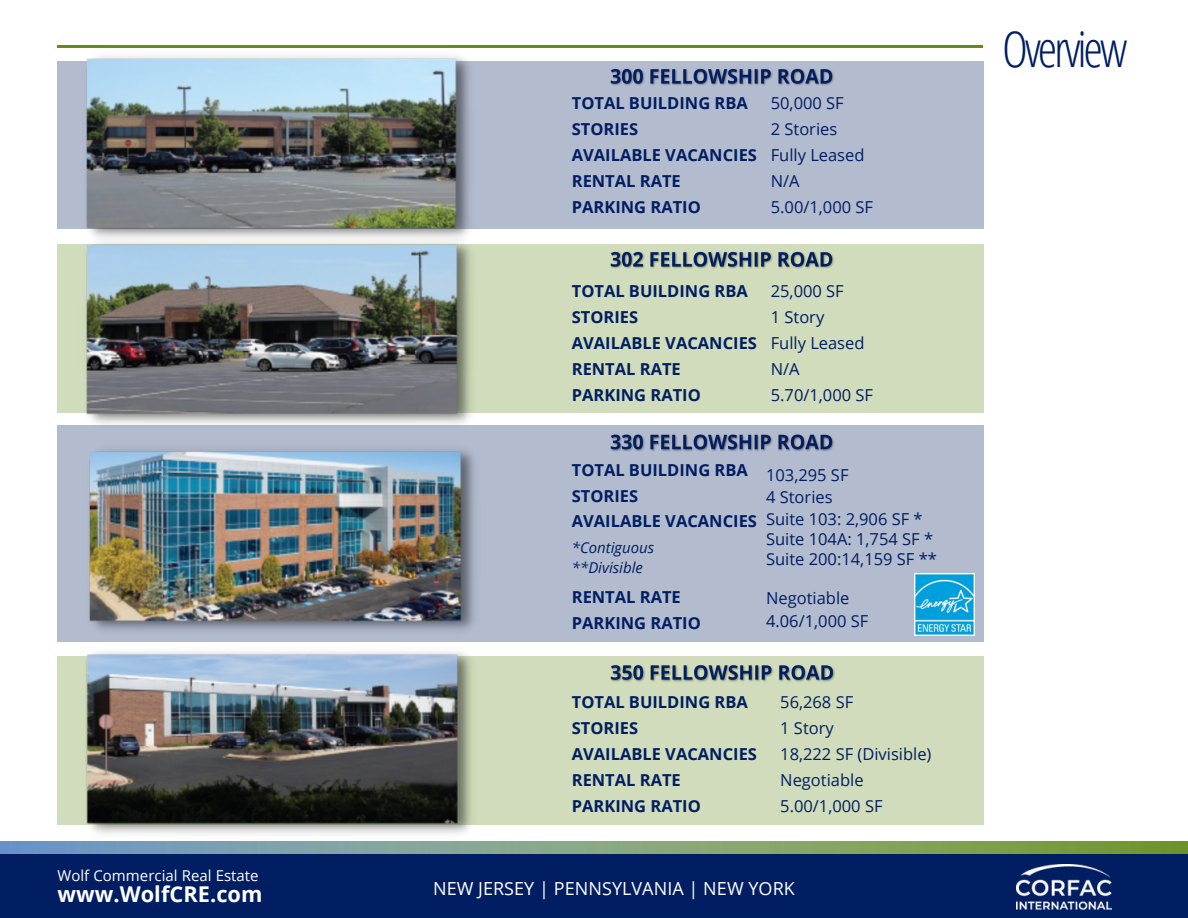
<style>
.page{position:relative;width:1188px;height:918px;background:#fff}
.page>*{position:absolute;margin:0;border:0;box-sizing:border-box;transform-origin:0 0}
.t1{font:300 49.8px "Open Sans Condensed";letter-spacing:-.06em;color:#001e61}
.t2{font:700 21.75px "Open Sans";letter-spacing:.005em;color:#fff}
.t3{font:18px "Open Sans";letter-spacing:.005em;color:#fff}
.t4{font:700 16.5px/25.8px "Open Sans";color:#001e61}
.t5{font:16.5px "Open Sans";color:#001e61}
.t6{font:15px "Open Sans";letter-spacing:.005em;color:#fff}
.t7{font:italic 15px "Open Sans";color:#001e61}
</style>
<div class="page">
<div style="left:0;top:854px;width:1188px;height:64px;background:#001e61"></div>
<hr style="left:57px;top:46px;width:926px;height:2px;background:#638c1c">
<img style="left:0;top:842px;width:1188px;height:12px">
<img style="left:1017px;top:864px;width:94px;height:45px">
<div style="left:57px;top:61px;width:927px;height:168px;background:#b3bbcf"></div>
<img style="left:86px;top:56px;width:384px;height:177px">
<div style="left:57px;top:244px;width:927px;height:168px;background:#d0dcbb"></div>
<img style="left:79px;top:233px;width:399px;height:193px">
<div style="left:57px;top:426px;width:927px;height:216px;background:#b3bbcf"></div>
<img style="left:89px;top:449px;width:386px;height:182px">
<div style="left:57px;top:656px;width:927px;height:169px;background:#d0dcbb"></div>
<img style="left:86px;top:652px;width:385px;height:182px">
<img style="left:610px;top:434px;width:224px;height:18px">
<img style="left:610px;top:665px;width:225px;height:17px">
<img style="left:914px;top:574px;width:61px;height:62px">
<img style="left:610px;top:68px;width:224px;height:18px">
<img style="left:610px;top:251px;width:224px;height:18px">
<p class="t6" style="left:57px;top:864px;width:203px">Wolf Commercial Real Estate</p>
<p class="t2" style="left:57px;top:879px;width:207px">www.WolfCRE.com</p>
<h4 class="t4" style="left:572px;top:90px;width:187px">TOTAL BUILDING RBA<br>STORIES<br>AVAILABLE VACANCIES<br>RENTAL RATE<br>PARKING RATIO</h4>
<p class="t5" style="left:771px;top:92px;width:75px">50,000 SF</p>
<p class="t5" style="left:771px;top:117px;width:68px">2 Stories</p>
<p class="t5" style="left:771px;top:143px;width:95px">Fully Leased</p>
<p class="t5" style="left:771px;top:169px;width:30px">N/A</p>
<p class="t5" style="left:771px;top:195px;width:104px">5.00/1,000 SF</p>
<p class="t4" style="left:572px;top:278px;width:187px">TOTAL BUILDING RBA<br>STORIES<br>AVAILABLE VACANCIES<br>RENTAL RATE<br>PARKING RATIO</p>
<p class="t5" style="left:771px;top:280px;width:75px">25,000 SF</p>
<p class="t5" style="left:771px;top:306px;width:55px">1 Story</p>
<p class="t5" style="left:771px;top:332px;width:95px">Fully Leased</p>
<h1 class="t5" style="left:771px;top:357px;width:30px">N/A</h1>
<p class="t5" style="left:771px;top:383px;width:104px">5.70/1,000 SF</p>
<p class="t4" style="left:572px;top:456px;width:187px">TOTAL BUILDING RBA<br>STORIES<br>AVAILABLE VACANCIES</p>
<p class="t7" style="left:572px;top:537px;width:84px">*Contiguous</p>
<p class="t7" style="left:572px;top:557px;width:73px">**Divisible</p>
<p class="t4" style="left:572px;top:583px;width:131px">RENTAL RATE<br>PARKING RATIO</p>
<p class="t5" style="left:766px;top:463px;width:84px">103,295 SF</p>
<h4 class="t5" style="left:766px;top:486px;width:68px">4 Stories</h4>
<p class="t5" style="left:766px;top:507px;width:158px">Suite 103: 2,906 SF *</p>
<p class="t5" style="left:766px;top:527px;width:169px">Suite 104A: 1,754 SF *</p>
<p class="t5" style="left:766px;top:547px;width:172px">Suite 200:14,159 SF **</p>
<p class="t5" style="left:766px;top:587px;width:85px">Negotiable</p>
<p class="t5" style="left:766px;top:609px;width:104px">4.06/1,000 SF</p>
<p class="t4" style="left:572px;top:689px;width:187px">TOTAL BUILDING RBA<br>STORIES<br>AVAILABLE VACANCIES<br>RENTAL RATE<br>PARKING RATIO</p>
<h4 class="t5" style="left:780px;top:691px;width:75px">56,268 SF</h4>
<p class="t5" style="left:780px;top:717px;width:55px">1 Story</p>
<p class="t5" style="left:780px;top:743px;width:153px">18,222 SF (Divisible)</p>
<p class="t5" style="left:780px;top:768px;width:85px">Negotiable</p>
<p class="t5" style="left:780px;top:794px;width:104px">5.00/1,000 SF</p>
<p class="t3" style="left:433px;top:876px;width:363px">NEW JERSEY | PENNSYLVANIA | NEW YORK</p>
<h4 class="t1" style="left:1002px;top:14px;width:127px">Overview</h4>
</div>
